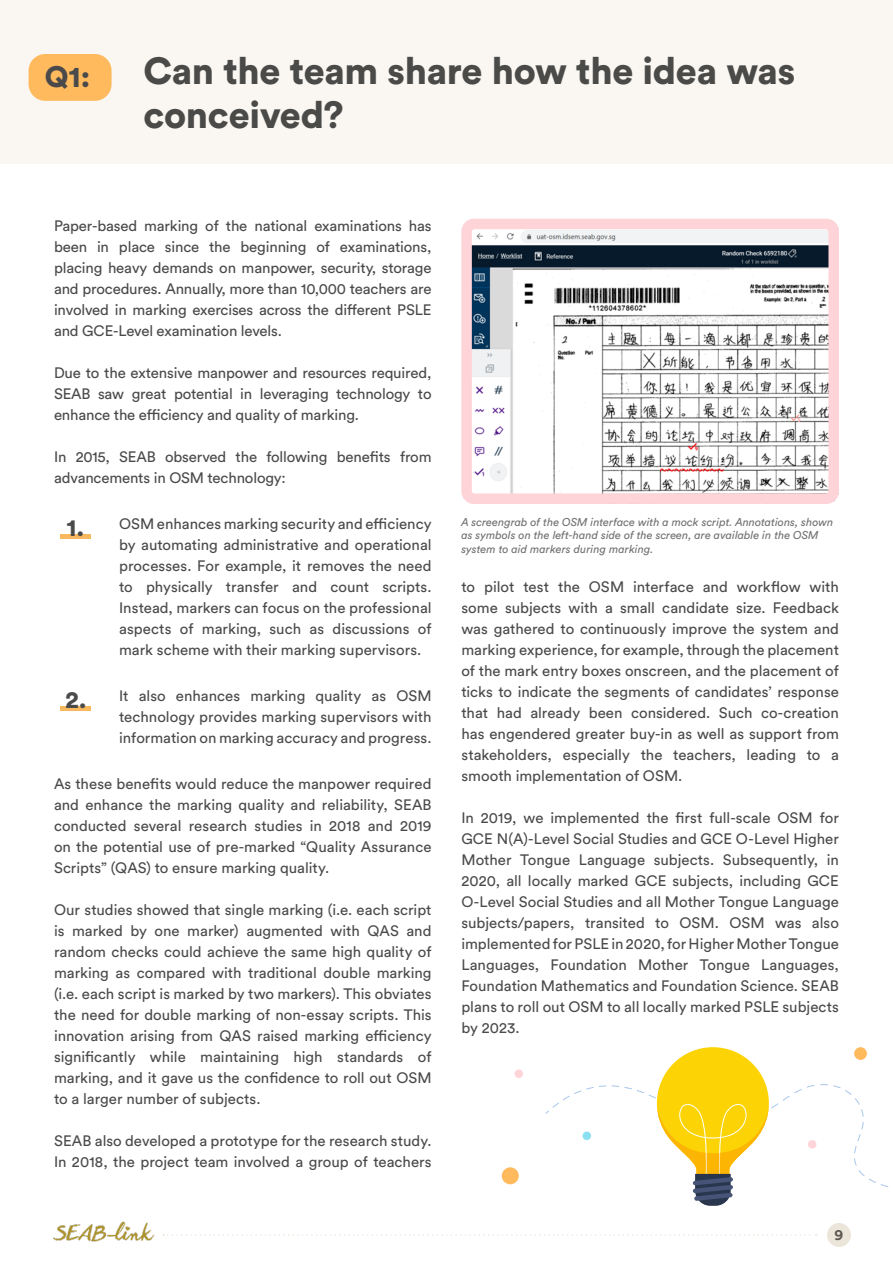
<style>
.page{position:relative;width:893px;height:1263px;background:#fff}
.page>*{position:absolute;margin:0;border:0;box-sizing:border-box;transform-origin:0 0}
.t1{font:900 37.5px/43.5px "Circular Std";letter-spacing:-.01em;color:#4a4a49}
.t2{font:900 29.4px "Circular Std";color:#4a4a4a}
.t3{font:700 15.15px "Circular Std";color:#5d5752}
.t4{font:15px/21px "Circular Std";color:#4a4a4a;text-align:justify}
.t5{font:italic 11.25px/13.5px "Circular Std";color:#717171}
.s1{font-weight:900;font-size:24px}
</style>
<div class="page">
<div style="left:514px;top:1069px;width:9px;height:9px;background:#ffd4d9;border-radius:50%"></div>
<div style="left:502px;top:1167px;width:17px;height:17px;background:#ffba5e;border-radius:50%"></div>
<div style="left:0;top:0;width:893px;height:163px;background:#faf7f2"></div>
<div style="left:827px;top:1223px;width:24px;height:24px;background:#ebe6d9;border-radius:50%"></div>
<img style="left:53px;top:1222px;width:102px;height:20px">
<svg style="left:163px;top:1234px;width:654px;height:2px"></svg>
<div style="left:29px;top:54px;width:83px;height:47px;background:#ffba5e;border-radius:17px"></div>
<img style="left:472px;top:230px;width:356px;height:263px">
<div style="left:461px;top:219px;width:378px;height:285px;border:10px solid #ffd4d9;border-radius:8px"></div>
<svg style="left:545px;top:1047px;width:344px;height:159px"></svg>
<hr style="left:60px;top:534px;width:31px;height:4px;background:#fab85f">
<hr style="left:60px;top:706px;width:31px;height:4px;background:#fab85f">
<h2 class="t2" style="left:45px;top:57px;width:47px">Q1:</h2>
<h1 class="t1" style="left:143px;top:49px;width:653px">Can the team share how the idea was conceived?</h1>
<p class="t4" style="left:54px;top:215px;width:379px">Paper-based marking of the national examinations has been in place since the beginning of examinations, placing heavy demands on manpower, security, storage and procedures. Annually, more than 10,000 teachers are involved in marking exercises across the different PSLE and GCE-Level examination levels.</p>
<p class="t4" style="left:54px;top:362px;width:379px">Due to the extensive manpower and resources required, SEAB saw great potential in leveraging technology to enhance the efficiency and quality of marking.</p>
<p class="t4" style="left:54px;top:446px;width:379px">In 2015, SEAB observed the following benefits from advancements in OSM technology:</p>
<p class="t4" style="left:119px;top:513px;width:314px;text-indent:-52px"><span class="s1">1.</span> OSM enhances marking security and efficiency by automating administrative and operational processes. For example, it removes the need to physically transfer and count scripts.<br>Instead, markers can focus on the professional aspects of marking, such as discussions of mark scheme with their marking supervisors.</p>
<p class="t4" style="left:119px;top:685px;width:314px;text-indent:-54px"><span class="s1">2.</span> It also enhances marking quality as OSM technology provides marking supervisors with information on marking accuracy and progress.</p>
<p class="t4" style="left:54px;top:773px;width:379px">As these benefits would reduce the manpower required and enhance the marking quality and reliability, SEAB conducted several research studies in 2018 and 2019 on the potential use of pre-marked “Quality Assurance Scripts” (QAS) to ensure marking quality.</p>
<p class="t4" style="left:54px;top:899px;width:379px">Our studies showed that single marking (i.e. each script is marked by one marker) augmented with QAS and random checks could achieve the same high quality of marking as compared with traditional double marking (i.e. each script is marked by two markers). This obviates the need for double marking of non-essay scripts. This innovation arising from QAS raised marking efficiency significantly while maintaining high standards of marking, and it gave us the confidence to roll out OSM to a larger number of subjects.</p>
<p class="t4" style="left:54px;top:1130px;width:379px">SEAB also developed a prototype for the research study.<br>In 2018, the project team involved a group of teachers</p>
<p class="t5" style="left:461px;top:515px;width:373px">A screengrab of the OSM interface with a mock script. Annotations, shown as symbols on the left-hand side of the screen, are available in the OSM system to aid markers during marking.</p>
<p class="t4" style="left:461px;top:576px;width:379px">to pilot test the OSM interface and workflow with some subjects with a small candidate size. Feedback was gathered to continuously improve the system and marking experience, for example, through the placement of the mark entry boxes onscreen, and the placement of ticks to indicate the segments of candidates’ response that had already been considered. Such co-creation has engendered greater buy-in as well as support from stakeholders, especially the teachers, leading to a smooth implementation of OSM.</p>
<p class="t4" style="left:461px;top:807px;width:379px">In 2019, we implemented the first full-scale OSM for GCE N(A)-Level Social Studies and GCE O-Level Higher Mother Tongue Language subjects. Subsequently, in 2020, all locally marked GCE subjects, including GCE O-Level Social Studies and all Mother Tongue Language subjects/papers, transited to OSM. OSM was also implemented for PSLE in 2020, for Higher Mother Tongue Languages, Foundation Mother Tongue Languages, Foundation Mathematics and Foundation Science. SEAB plans to roll out OSM to all locally marked PSLE subjects by 2023.</p>
<p class="t3" style="left:835px;top:1225px;width:10px">9</p>
</div>
